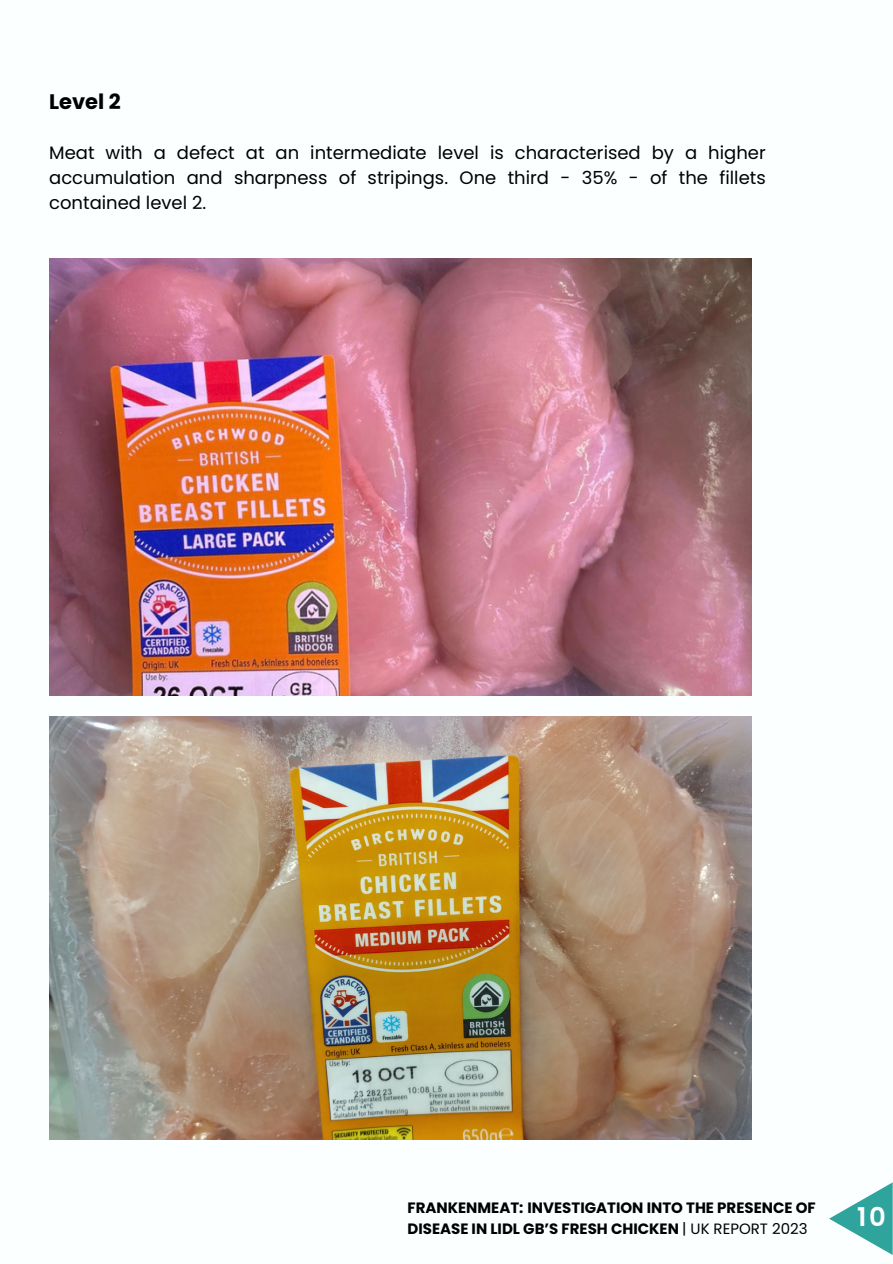
<style>
.page{position:relative;width:893px;height:1264px;background:#fff}
.page>*{position:absolute;margin:0;border:0;box-sizing:border-box;transform-origin:0 0}
.t1{font:600 25.8px "Poppins";color:#fff}
.t2{font:700 21px "Poppins";color:#000}
.t3{font:18px/24.8px "Poppins";color:#000;text-align:justify}
.t4{font:700 15px/20.9px "Poppins";color:#000}
.s1{font-weight:400}
</style>
<div class="page">
<div style="left:0;top:0;width:892px;height:1262px;background:#fbffff"></div>
<img style="left:49px;top:258px;width:702px;height:438px">
<img style="left:49px;top:716px;width:702px;height:423px">
<svg style="left:829px;top:1182px;width:63px;height:72px"></svg>
<p class="t2" style="left:49px;top:86px;width:73px">Level 2</p>
<p class="t3" style="left:49px;top:140px;width:718px">Meat with a defect at an intermediate level is characterised by a higher accumulation and sharpness of stripings. One third - 35% - of the fillets contained level 2.</p>
<p class="t4" style="left:407px;top:1197px;width:409px">FRANKENMEAT: INVESTIGATION INTO THE PRESENCE OF<br>DISEASE IN LIDL GB’S FRESH CHICKEN <span class="s1">| UK REPORT 2023</span></p>
<p class="t1" style="left:857px;top:1199px;width:30px">10</p>
</div>
